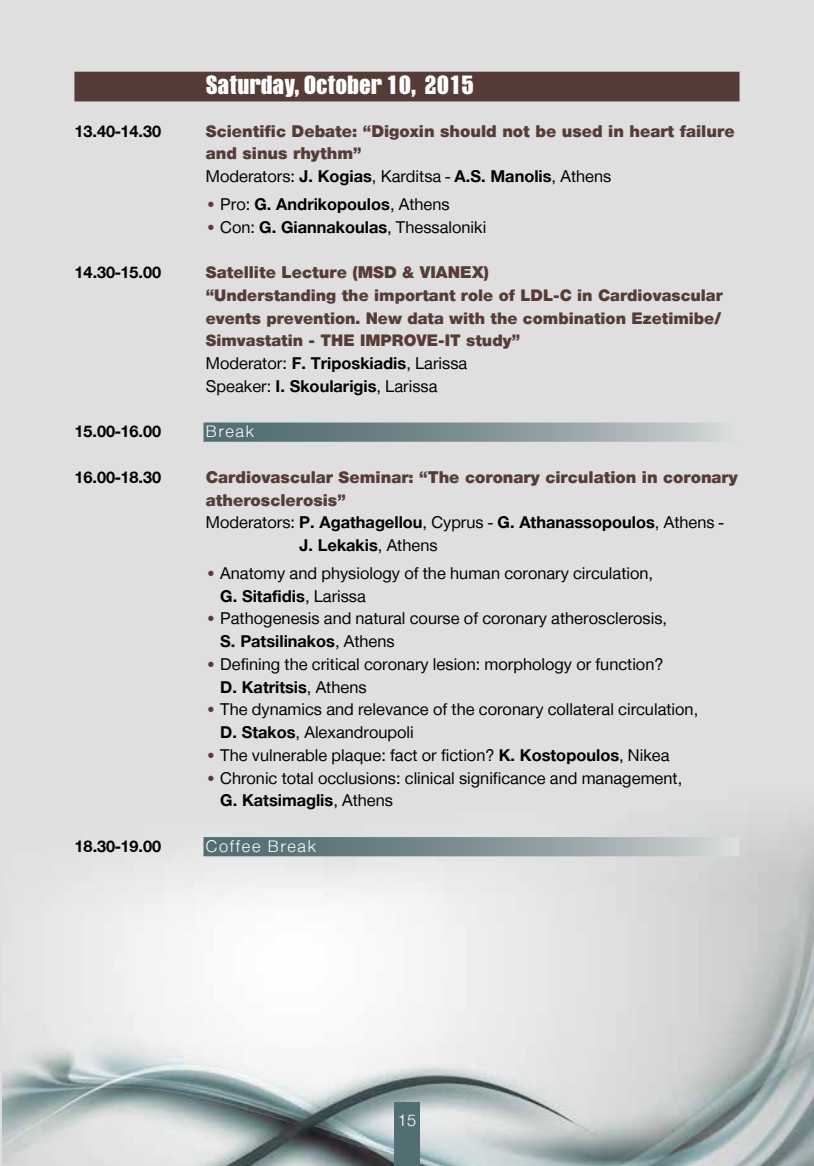
<style>
.page{position:relative;width:814px;height:1166px;background:#fff}
.page>*{position:absolute;margin:0;border:0;box-sizing:border-box;transform-origin:0 0}
.t1{font:900 24.5px "PF Fusion Sans";color:#fff}
.t2{font:17.5px/22.8px "Helvetica Neue Greek";color:#000}
.t3{font:900 17.5px/22.8px "Helvetica Neue Greek";color:#563c37}
.t4{font:700 17.5px "Helvetica Neue Greek";color:#000}
.t5{font:300 17.5px "Helvetica Neue Greek";letter-spacing:.1em;color:#fff}
.t6{font:900 17.15px/22.8px "Helvetica Neue Greek";color:#563c37;text-align:justify}
.s1{font-weight:400;color:#000}
.s2{font-weight:700;color:#000}
.s3{font-weight:400;font-size:17.15px;color:#563c37}
.s4{font-weight:400}
.s5{font-size:17.15px;color:#563c37}
.s6{font-weight:700}
.s7{font-size:17.5px}
</style>
<div class="page">
<img style="left:2px;top:0;width:812px;height:1166px">
<div style="left:394px;top:1103px;width:25px;height:63px;background:#516e72"></div>
<div style="left:74px;top:72px;width:665px;height:29px;background:#563c37"></div>
<svg style="left:203px;top:422px;width:536px;height:20px;background:#89999c"></svg>
<svg style="left:203px;top:837px;width:536px;height:19px;background:#86979a"></svg>
<h1 class="t1" style="left:206px;top:70px;width:270px">Saturday, October 10, 2015</h1>
<p class="t4" style="left:74px;top:122px;width:88px">13.40-14.30</p>
<p class="t3" style="left:206px;top:119px;width:530px">Scientific Debate: “Digoxin should not be used in heart failure and sinus rhythm”<br><span class="s1">Moderators:</span> <span class="s2">J. Kogias</span><span class="s1">, Karditsa -</span> <span class="s2">A.S. Manolis</span><span class="s1">, Athens</span></p>
<p class="t4" style="left:206px;top:195px;width:245px"><span class="s3">•</span> <span class="s4">Pro:</span> G. Andrikopoulos<span class="s4">, Athens</span></p>
<p class="t2" style="left:206px;top:215px;width:282px"><span class="s5">•</span> Con: <span class="s6">G. Giannakoulas</span>, Thessaloniki</p>
<p class="t4" style="left:74px;top:263px;width:88px">14.30-15.00</p>
<p class="t3" style="left:206px;top:261px;width:285px">Satellite Lecture (MSD &amp; VΙΑΝΕX)</p>
<p class="t6" style="left:206px;top:284px;width:518px"><span class="s7">“</span>Understanding the important role of LDL-C in Cardiovascular events prevention. New data with the combination Ezetimibe/ Simvastatin - THE IMPROVE-IT study<span class="s7">”</span></p>
<p class="t2" style="left:206px;top:352px;width:263px">Moderator: <span class="s6">F. Triposkiadis</span>, Larissa<br>Speaker: <span class="s6">I. Skoularigis</span>, Larissa</p>
<p class="t4" style="left:74px;top:422px;width:88px">15.00-16.00</p>
<p class="t5" style="left:206px;top:422px;width:50px">Break</p>
<p class="t4" style="left:74px;top:468px;width:88px">16.00-18.30</p>
<p class="t3" style="left:206px;top:466px;width:533px">Cardiovascular Seminar: “The coronary circulation in coronary</p>
<p class="t3" style="left:206px;top:488px;width:142px">atherosclerosis”</p>
<p class="t4" style="left:206px;top:513px;width:519px"><span class="s4">Moderators:</span> P. Agathagellou<span class="s4">, Cyprus -</span> G. Athanassopoulos<span class="s4">, Athens -</span></p>
<p class="t4" style="left:299px;top:536px;width:140px">J. Lekakis<span class="s4">, Athens</span></p>
<p class="t2" style="left:220px;top:562px;width:434px;text-indent:-15px"><span class="s5">•</span> Anatomy and physiology of the human coronary circulation,<br><span class="s6">G. Sitafidis</span>, Larissa</p>
<p class="t2" style="left:220px;top:607px;width:448px;text-indent:-15px"><span class="s5">•</span> Pathogenesis and natural course of coronary atherosclerosis,<br><span class="s6">S. Patsilinakos</span>, Athens</p>
<p class="t2" style="left:220px;top:653px;width:444px;text-indent:-15px"><span class="s5">•</span> Defining the critical coronary lesion: morphology or function?<br><span class="s6">D. Katritsis</span>, Athens</p>
<p class="t2" style="left:220px;top:698px;width:479px;text-indent:-15px"><span class="s5">•</span> The dynamics and relevance of the coronary collateral circulation,<br><span class="s6">D. Stakos</span>, Alexandroupoli</p>
<p class="t2" style="left:206px;top:744px;width:465px"><span class="s5">•</span> The vulnerable plaque: fact or fiction? <span class="s6">K. Kostopoulos</span>, Nikea</p>
<p class="t2" style="left:220px;top:766px;width:463px;text-indent:-15px"><span class="s5">•</span> Chronic total occlusions: clinical significance and management,<br><span class="s6">G. Katsimaglis</span>, Athens</p>
<p class="t4" style="left:74px;top:837px;width:88px">18.30-19.00</p>
<p class="t5" style="left:206px;top:837px;width:112px">Coffee Break</p>
<p class="t5" style="left:398px;top:1111px;width:20px">15</p>
</div>
